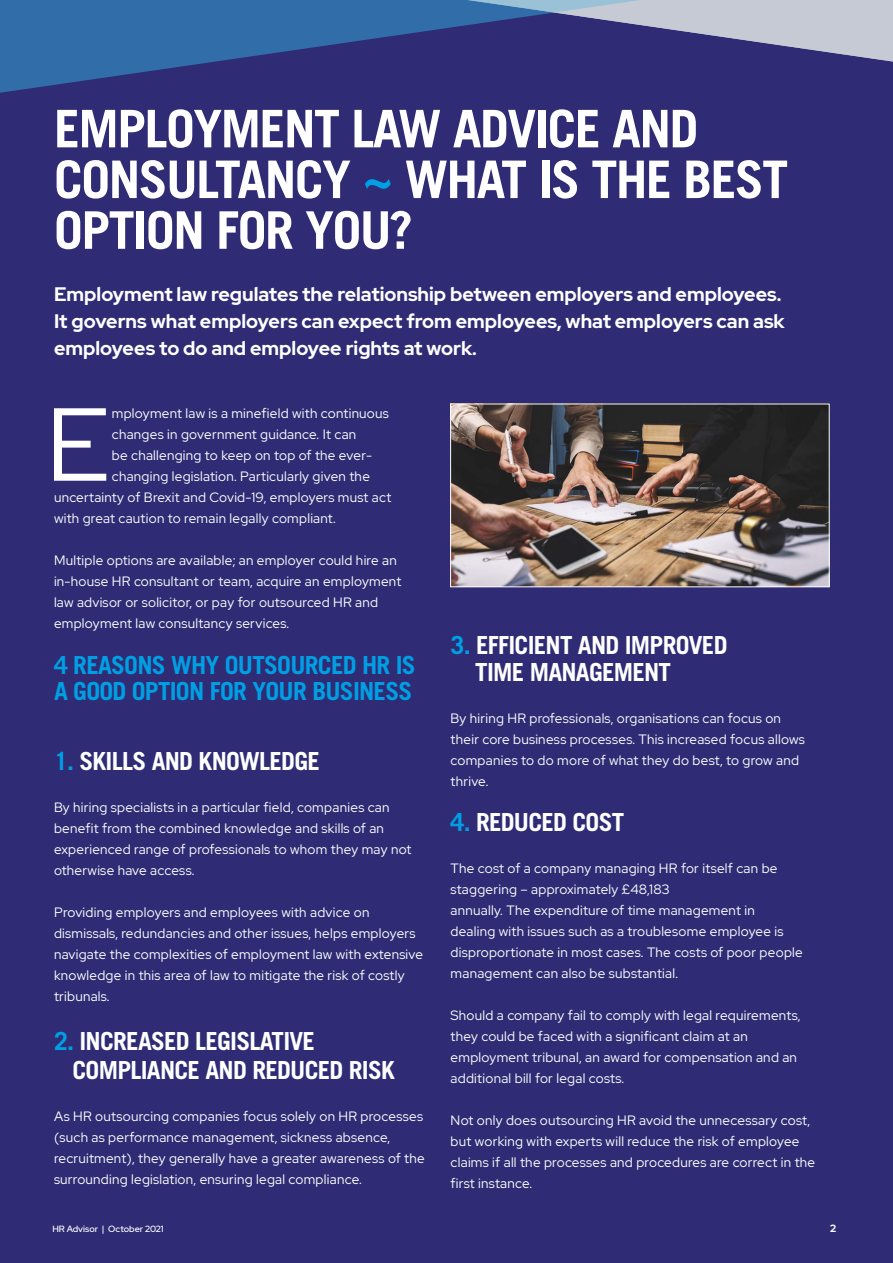
<style>
.page{position:relative;width:893px;height:1263px;background:#2f2c75}
.page>*{position:absolute;margin:0;border:0;box-sizing:border-box;transform-origin:0 0}
.t1{font:103.5px "Red Hat Display";color:#fff}
.t2{font:700 51.9px/50.7px "Trade Gothic LT";letter-spacing:-.03em;color:#fff}
.t3{font:700 24.9px/28.5px "Trade Gothic LT";letter-spacing:-.03em;color:#fff}
.t4{font:700 24.9px/25.5px "Trade Gothic LT";letter-spacing:-.03em;color:#009fe3}
.t5{font:700 19.5px/27px "Red Hat Display";color:#fff}
.t6{font:13.5px/21px "Red Hat Display";letter-spacing:.02em;color:#fff}
.t7{font:700 10.5px "Red Hat Display";color:#fff}
.t8{font:500 9px "Red Hat Display";color:#fff}
.s1{color:#009fe3}
</style>
<div class="page">
<svg style="left:0;top:0;width:893px;height:93px"></svg>
<img style="left:452px;top:406px;width:376px;height:179px">
<div style="left:450px;top:404px;width:380px;height:183px;border:1px solid #fff"></div>
<h2 class="t2" style="left:54px;top:103px;width:736px">EMPLOYMENT LAW ADVICE AND<br>CONSULTANCY <span class="s1">~</span> WHAT IS THE BEST<br>OPTION FOR YOU?</h2>
<h3 class="t5" style="left:54px;top:280px;width:732px">Employment law regulates the relationship between employers and employees.<br>It governs what employers can expect from employees, what employers can ask employees to do and employee rights at work.</h3>
<h1 class="t1" style="left:46px;top:377px;width:65px">E</h1>
<p class="t6" style="left:112px;top:402px;width:279px">mployment law is a minefield with continuous</p>
<p class="t6" style="left:112px;top:423px;width:246px">changes in government guidance. It can</p>
<p class="t6" style="left:112px;top:444px;width:262px">be challenging to keep on top of the ever-</p>
<p class="t6" style="left:112px;top:465px;width:260px">changing legislation. Particularly given the</p>
<p class="t6" style="left:54px;top:486px;width:339px">uncertainty of Brexit and Covid-19, employers must act</p>
<p class="t6" style="left:54px;top:507px;width:283px">with great caution to remain legally compliant.</p>
<p class="t6" style="left:54px;top:549px;width:349px">Multiple options are available; an employer could hire an in-house HR consultant or team, acquire an employment law advisor or solicitor, or pay for outsourced HR and employment law consultancy services.</p>
<h3 class="t4" style="left:54px;top:652px;width:363px">4 REASONS WHY OUTSOURCED HR IS<br>A GOOD OPTION FOR YOUR BUSINESS</h3>
<h3 class="t3" style="left:54px;top:746px;width:267px"><span class="s1">1.</span> SKILLS AND KNOWLEDGE</h3>
<p class="t6" style="left:54px;top:796px;width:359px">By hiring specialists in a particular field, companies can benefit from the combined knowledge and skills of an experienced range of professionals to whom they may not otherwise have access.</p>
<p class="t6" style="left:54px;top:901px;width:371px">Providing employers and employees with advice on dismissals, redundancies and other issues, helps employers navigate the complexities of employment law with extensive knowledge in this area of law to mitigate the risk of costly tribunals.</p>
<h3 class="t3" style="left:73px;top:1027px;width:324px;text-indent:-19px"><span class="s1">2.</span> INCREASED LEGISLATIVE<br>COMPLIANCE AND REDUCED RISK</h3>
<p class="t6" style="left:54px;top:1105px;width:372px">As HR outsourcing companies focus solely on HR processes (such as performance management, sickness absence, recruitment), they generally have a greater awareness of the surrounding legislation, ensuring legal compliance.</p>
<h3 class="t3" style="left:475px;top:631px;width:254px;line-height:27px;text-indent:-25px"><span class="s1">3.</span> EFFICIENT AND IMPROVED<br>TIME MANAGEMENT</h3>
<p class="t6" style="left:451px;top:708px;width:356px">By hiring HR professionals, organisations can focus on their core business processes. This increased focus allows companies to do more of what they do best, to grow and thrive.</p>
<h3 class="t3" style="left:451px;top:808px;width:175px"><span class="s1">4.</span> REDUCED COST</h3>
<p class="t6" style="left:451px;top:858px;width:354px">The cost of a company managing HR for itself can be staggering – approximately £48,183<br>annually. The expenditure of time management in dealing with issues such as a troublesome employee is disproportionate in most cases. The costs of poor people management can also be substantial.</p>
<p class="t6" style="left:451px;top:1005px;width:351px">Should a company fail to comply with legal requirements, they could be faced with a significant claim at an employment tribunal, an award for compensation and an additional bill for legal costs.</p>
<p class="t6" style="left:451px;top:1110px;width:366px">Not only does outsourcing HR avoid the unnecessary cost, but working with experts will reduce the risk of employee claims if all the processes and procedures are correct in the first instance.</p>
<p class="t8" style="left:52px;top:1223px;width:113px">HR Advisor | October 2021</p>
<p class="t7" style="left:830px;top:1222px;width:8px">2</p>
</div>
